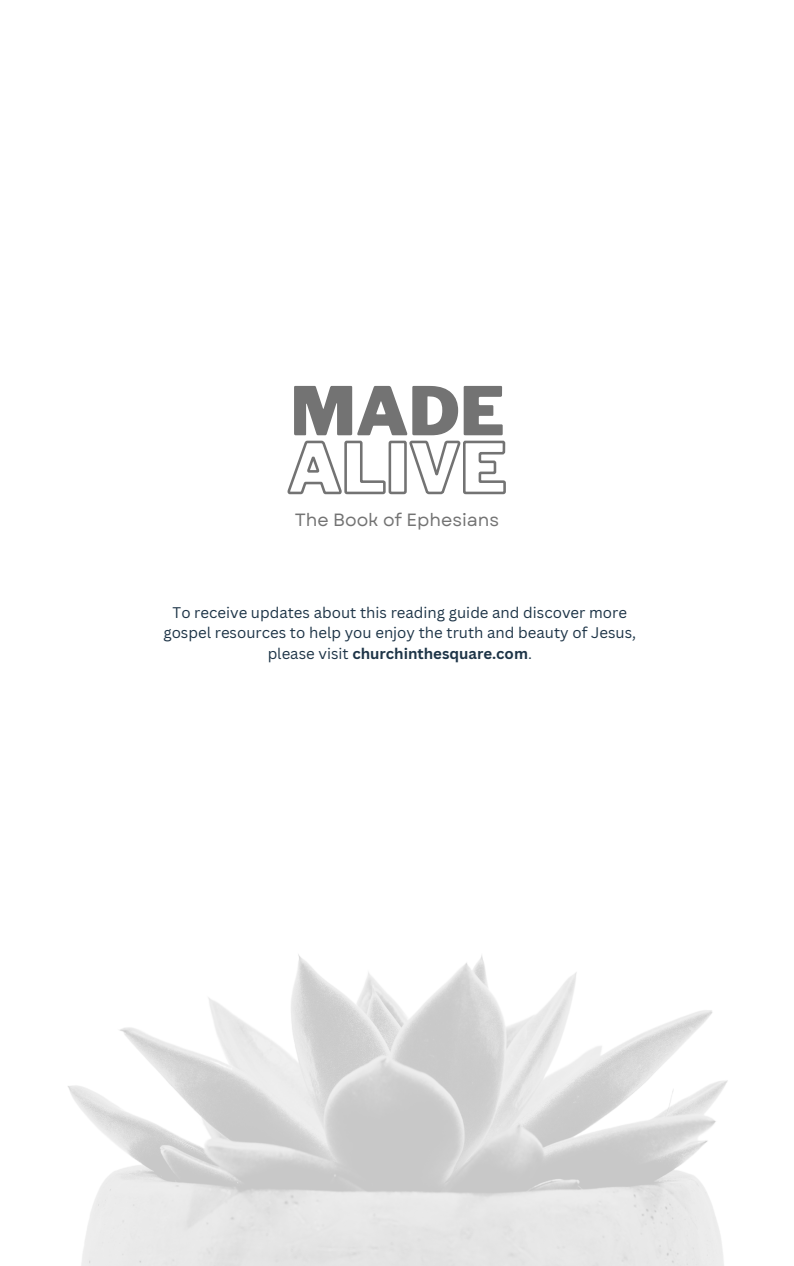
<style>
.page{position:relative;width:794px;height:1266px;background:#fff}
.page>*{position:absolute;margin:0;border:0;box-sizing:border-box;transform-origin:0 0}
.t1{font:900 66.53px "Libre Franklin";color:#737373}
.t2{font:17.7px "Garet";color:#737373}
.t3{font:15px/20.9px "Canva Sans";color:#1d3447;text-align:center}
.s1{font-weight:700}
</style>
<div class="page">
<img style="left:68px;top:954px;width:660px;height:312px">
<svg style="left:287px;top:440px;width:219px;height:55px"></svg>
<p class="t1" style="left:290px;top:371px;width:216px">MADE</p>
<p class="t2" style="left:294px;top:507px;width:206px">The Book of Ephesians</p>
<p class="t3" style="left:163px;top:601px;width:474px">To receive updates about this reading guide and discover more gospel resources to help you enjoy the truth and beauty of Jesus, please visit <span class="s1">churchinthesquare.com</span>.</p>
</div>
